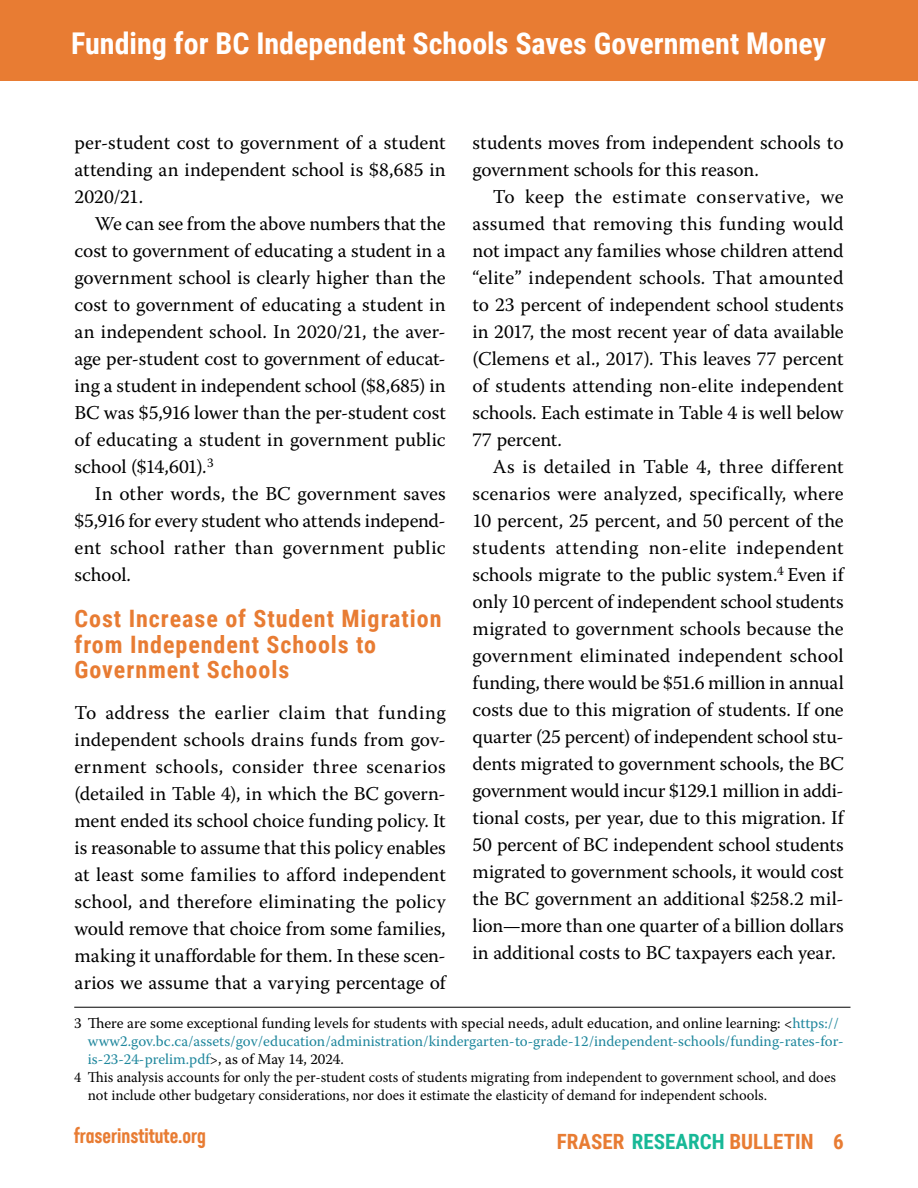
<style>
.page{position:relative;width:918px;height:1188px;background:#fff}
.page>*{position:absolute;margin:0;border:0;box-sizing:border-box;transform-origin:0 0}
.t1{font:700 30px "Roboto Condensed";color:#fff}
.H2_2024{font:700 24px/25.5px "Roboto Condensed";letter-spacing:.04em;color:#e87c33}
.t2{font:700 21px "Roboto Condensed";color:#e87c33}
.t3{font:500 21px "Neusa Next Std Compact";color:#e87c33}
.textindent{font:19.5px/27px "Warnock Pro";color:#000;text-align:justify}
.textleft_2024{font:19.5px/27px "Warnock Pro";letter-spacing:-.005em;color:#000;text-align:justify}
.firstfootnote2024{font:15px/18px "Warnock Pro";color:#1f879d}
.footnote2024{font:15px/18px "Minion Pro";color:#000}
.s1{color:#000}
.s2{color:#17b897}
</style>
<div class="page">
<div style="left:0;top:0;width:918px;height:81px;background:#e87c33"></div>
<hr style="left:74px;top:1007px;width:776px;height:1px;background:#000">
<h1 class="t1" style="left:71px;top:22px;width:757px">Funding for BC Independent Schools Saves Government Money</h1>
<p class="textindent" style="left:75px;top:129px;width:373px">per-student cost to government of a student attending an independent school is $8,685 in 2020/21.</p>
<p class="textindent" style="left:75px;top:210px;width:373px;text-indent:20px">We can see from the above numbers that the cost to government of educating a student in a government school is clearly higher than the cost to government of educating a student in an independent school. In 2020/21, the aver&shy;age per-student cost to government of educat&shy;ing a student in independent school ($8,685) in BC was $5,916 lower than the per-student cost of educating a student in government public school ($14,601).<sup>3</sup></p>
<p class="textindent" style="left:75px;top:480px;width:373px;text-indent:20px">In other words, the BC government saves $5,916 for every student who attends independ&shy;ent school rather than government public school.</p>
<p class="H2_2024" style="left:75px;top:605px;width:369px">Cost Increase of Student Migration from Independent Schools to<br>Government Schools</p>
<p class="textleft_2024" style="left:75px;top:698px;width:373px">To address the earlier claim that funding independent schools drains funds from gov&shy;ernment schools, consider three scenarios (detailed in Table 4), in which the BC govern&shy;ment ended its school choice funding policy. It is reasonable to assume that this policy enables at least some families to afford independent school, and therefore eliminating the policy would remove that choice from some families, making it unaffordable for them. In these scen&shy;arios we assume that a varying percentage of</p>
<p class="textleft_2024" style="left:472px;top:129px;width:373px">students moves from independent schools to government schools for this reason.</p>
<p class="textindent" style="left:472px;top:183px;width:373px;text-indent:20px">To keep the estimate conservative, we assumed that removing this funding would not impact any families whose children attend “elite” independent schools. That amounted to 23 percent of independent school students in 2017, the most recent year of data available (Clemens et al., 2017). This leaves 77 percent of students attending non-elite independent schools. Each estimate in Table 4 is well below 77 percent.</p>
<p class="textindent" style="left:472px;top:453px;width:373px;text-indent:20px">As is detailed in Table 4, three different scenarios were analyzed, specifically, where 10 percent, 25 percent, and 50 percent of the students attending non-elite independent schools migrate to the public system.<sup>4</sup> Even if only 10 percent of independent school students migrated to government schools because the government eliminated independent school funding, there would be $51.6 million in annual costs due to this migration of students. If one quarter (25 percent) of independent school stu&shy;dents migrated to government schools, the BC government would incur $129.1 million in addi&shy;tional costs, per year, due to this migration. If 50 percent of BC independent school students migrated to government schools, it would cost the BC government an additional $258.2 mil&shy;lion—more than one quarter of a billion dollars in additional costs to BC taxpayers each year.</p>
<p class="firstfootnote2024" style="left:88px;top:1013px;width:757px;text-indent:-14px"><span class="s1">3 There are some exceptional funding levels for students with special needs, adult education, and online learning: &lt;</span>https:// www2.gov.bc.ca/assets/gov/education/administration/kindergarten-to-grade-12/independent-schools/funding-rates-for&shy;is-23-24-prelim.pdf<span class="s1">&gt;, as of May 14, 2024.</span></p>
<p class="footnote2024" style="left:88px;top:1068px;width:750px;text-indent:-14px">4 This analysis accounts for only the per-student costs of students migrating from independent to government school, and does not include other budgetary considerations, nor does it estimate the elasticity of demand for independent schools.</p>
<p class="t3" style="left:74px;top:1123px;width:133px">fraserinstitute.org</p>
<p class="t2" style="left:557px;top:1127px;width:288px">FRASER <span class="s2">RESEARCH</span> BULLETIN 6</p>
</div>
